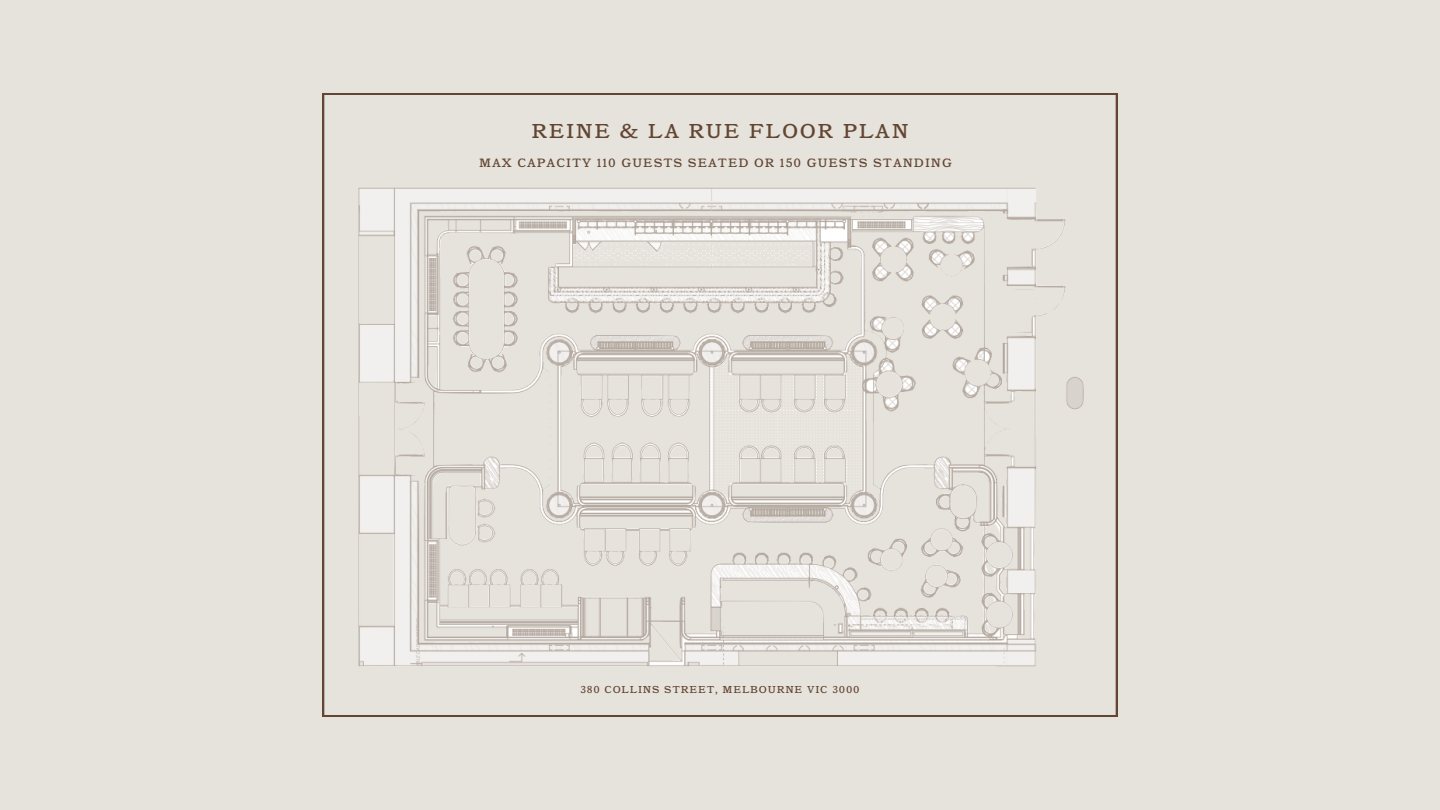
<style>
.page{position:relative;width:1440px;height:810px;background:#e6e2dc}
.page>*{position:absolute;margin:0;border:0;box-sizing:border-box;transform-origin:0 0}
.t1{font:20px "Catalogue LL";letter-spacing:.08em;color:#634632}
.t2{font:12px "Catalogue LL";letter-spacing:.08em;color:#634632}
.t3{font:10px "Catalogue LL";letter-spacing:.08em;color:#634632}
</style>
<div class="page">
<svg style="left:323px;top:93px;width:794px;height:623px"></svg>
<img style="left:351px;top:173px;width:738px;height:506px">
<h2 class="t1" style="left:531px;top:119px;width:379px">REINE &amp; LA RUE FLOOR PLAN</h2>
<p class="t2" style="left:479px;top:156px;width:474px">MAX CAPACITY 110 GUESTS SEATED OR 150 GUESTS STANDING</p>
<p class="t3" style="left:580px;top:683px;width:281px">380 COLLINS STREET, MELBOURNE VIC 3000</p>
</div>
